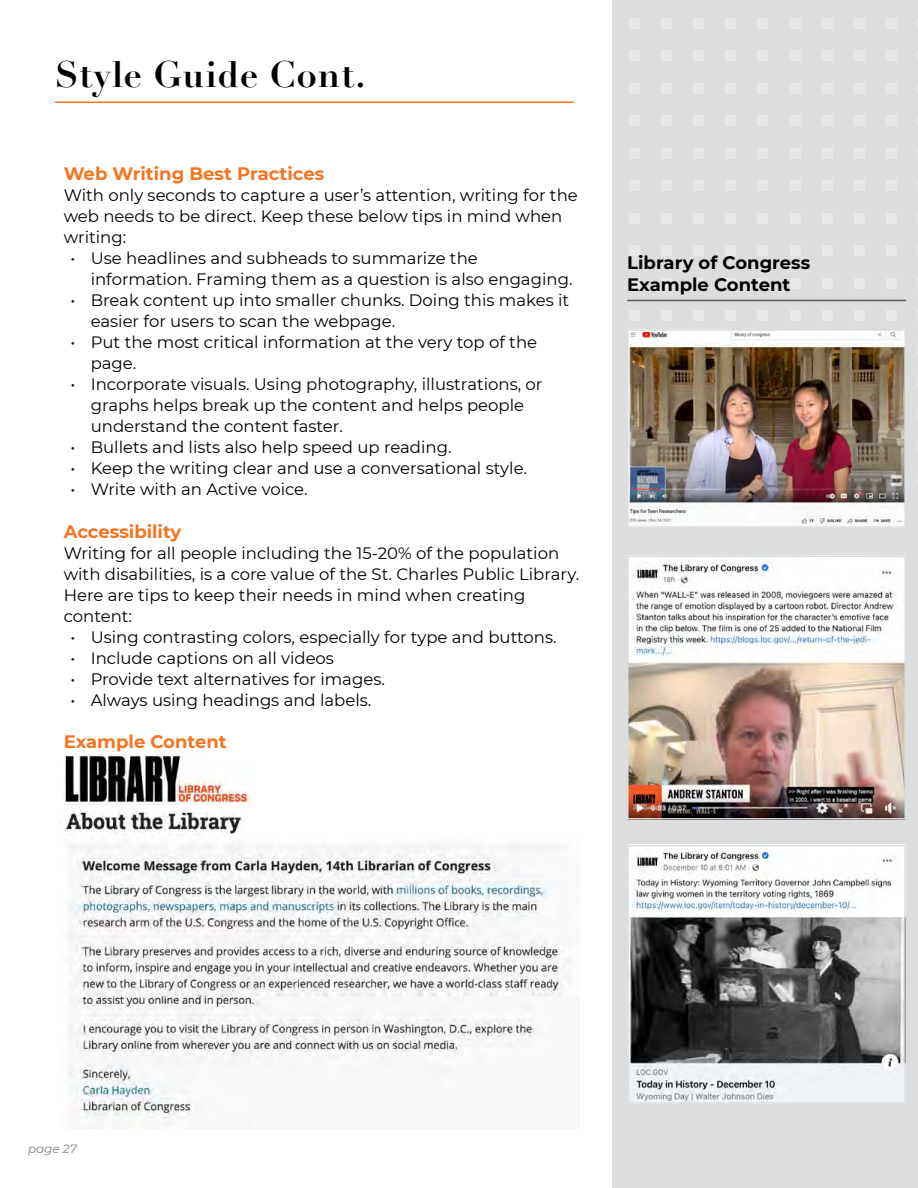
<style>
.page{position:relative;width:918px;height:1188px;background:#fff}
.page>*{position:absolute;margin:0;border:0;box-sizing:border-box;transform-origin:0 0}
.t1{font:700 36px "Didot";letter-spacing:.025em;color:#000}
.t2{font:700 18px "Montserrat";color:#f47521}
.t3{font:700 18px/21.6px "Montserrat";color:#000}
.t4{font:16.5px/21px "Montserrat";color:#000}
.t5{font:italic 12px "Montserrat";color:#808285}
</style>
<div class="page">
<div style="left:613px;top:0;width:305px;height:1187px;background:#dcddde"></div>
<div style="left:629px;top:18px;width:11px;height:11px;background:#e6e7e8"></div>
<div style="left:661px;top:18px;width:11px;height:11px;background:#e6e7e8"></div>
<div style="left:693px;top:18px;width:11px;height:11px;background:#e6e7e8"></div>
<div style="left:725px;top:18px;width:11px;height:11px;background:#e6e7e8"></div>
<div style="left:758px;top:18px;width:10px;height:11px;background:#e6e7e8"></div>
<div style="left:790px;top:18px;width:11px;height:11px;background:#e6e7e8"></div>
<div style="left:822px;top:18px;width:11px;height:11px;background:#e6e7e8"></div>
<div style="left:854px;top:18px;width:11px;height:11px;background:#e6e7e8"></div>
<div style="left:886px;top:18px;width:11px;height:11px;background:#e6e7e8"></div>
<div style="left:629px;top:51px;width:11px;height:10px;background:#e6e7e8"></div>
<div style="left:661px;top:51px;width:11px;height:10px;background:#e6e7e8"></div>
<div style="left:693px;top:51px;width:11px;height:10px;background:#e6e7e8"></div>
<div style="left:725px;top:51px;width:11px;height:10px;background:#e6e7e8"></div>
<div style="left:758px;top:51px;width:10px;height:10px;background:#e6e7e8"></div>
<div style="left:790px;top:51px;width:11px;height:10px;background:#e6e7e8"></div>
<div style="left:822px;top:51px;width:11px;height:10px;background:#e6e7e8"></div>
<div style="left:854px;top:51px;width:11px;height:10px;background:#e6e7e8"></div>
<div style="left:886px;top:51px;width:11px;height:10px;background:#e6e7e8"></div>
<div style="left:629px;top:83px;width:11px;height:11px;background:#e6e7e8"></div>
<div style="left:661px;top:83px;width:11px;height:11px;background:#e6e7e8"></div>
<div style="left:693px;top:83px;width:11px;height:11px;background:#e6e7e8"></div>
<div style="left:725px;top:83px;width:11px;height:11px;background:#e6e7e8"></div>
<div style="left:758px;top:83px;width:10px;height:11px;background:#e6e7e8"></div>
<div style="left:790px;top:83px;width:11px;height:11px;background:#e6e7e8"></div>
<div style="left:822px;top:83px;width:11px;height:11px;background:#e6e7e8"></div>
<div style="left:854px;top:83px;width:11px;height:11px;background:#e6e7e8"></div>
<div style="left:886px;top:83px;width:11px;height:11px;background:#e6e7e8"></div>
<div style="left:629px;top:115px;width:11px;height:11px;background:#e6e7e8"></div>
<div style="left:661px;top:115px;width:11px;height:11px;background:#e6e7e8"></div>
<div style="left:693px;top:115px;width:11px;height:11px;background:#e6e7e8"></div>
<div style="left:725px;top:115px;width:11px;height:11px;background:#e6e7e8"></div>
<div style="left:758px;top:115px;width:10px;height:11px;background:#e6e7e8"></div>
<div style="left:790px;top:115px;width:11px;height:11px;background:#e6e7e8"></div>
<div style="left:822px;top:115px;width:11px;height:11px;background:#e6e7e8"></div>
<div style="left:854px;top:115px;width:11px;height:11px;background:#e6e7e8"></div>
<div style="left:886px;top:115px;width:11px;height:11px;background:#e6e7e8"></div>
<div style="left:629px;top:148px;width:11px;height:11px;background:#e6e7e8"></div>
<div style="left:661px;top:148px;width:11px;height:11px;background:#e6e7e8"></div>
<div style="left:693px;top:148px;width:11px;height:11px;background:#e6e7e8"></div>
<div style="left:725px;top:148px;width:11px;height:11px;background:#e6e7e8"></div>
<div style="left:758px;top:148px;width:10px;height:11px;background:#e6e7e8"></div>
<div style="left:790px;top:148px;width:11px;height:11px;background:#e6e7e8"></div>
<div style="left:822px;top:148px;width:11px;height:11px;background:#e6e7e8"></div>
<div style="left:854px;top:148px;width:11px;height:11px;background:#e6e7e8"></div>
<div style="left:886px;top:148px;width:11px;height:11px;background:#e6e7e8"></div>
<div style="left:629px;top:180px;width:11px;height:11px;background:#e6e7e8"></div>
<div style="left:661px;top:180px;width:11px;height:11px;background:#e6e7e8"></div>
<div style="left:693px;top:180px;width:11px;height:11px;background:#e6e7e8"></div>
<div style="left:725px;top:180px;width:11px;height:11px;background:#e6e7e8"></div>
<div style="left:758px;top:180px;width:10px;height:11px;background:#e6e7e8"></div>
<div style="left:790px;top:180px;width:11px;height:11px;background:#e6e7e8"></div>
<div style="left:822px;top:180px;width:11px;height:11px;background:#e6e7e8"></div>
<div style="left:854px;top:180px;width:11px;height:11px;background:#e6e7e8"></div>
<div style="left:886px;top:180px;width:11px;height:11px;background:#e6e7e8"></div>
<div style="left:629px;top:213px;width:11px;height:11px;background:#e6e7e8"></div>
<div style="left:661px;top:213px;width:11px;height:11px;background:#e6e7e8"></div>
<div style="left:693px;top:213px;width:11px;height:11px;background:#e6e7e8"></div>
<div style="left:725px;top:213px;width:11px;height:11px;background:#e6e7e8"></div>
<div style="left:758px;top:213px;width:10px;height:11px;background:#e6e7e8"></div>
<div style="left:790px;top:213px;width:11px;height:11px;background:#e6e7e8"></div>
<div style="left:822px;top:213px;width:11px;height:11px;background:#e6e7e8"></div>
<div style="left:854px;top:213px;width:11px;height:11px;background:#e6e7e8"></div>
<div style="left:886px;top:213px;width:11px;height:11px;background:#e6e7e8"></div>
<div style="left:629px;top:245px;width:11px;height:11px;background:#e6e7e8"></div>
<div style="left:661px;top:245px;width:11px;height:11px;background:#e6e7e8"></div>
<div style="left:693px;top:245px;width:11px;height:11px;background:#e6e7e8"></div>
<div style="left:725px;top:245px;width:11px;height:11px;background:#e6e7e8"></div>
<div style="left:758px;top:245px;width:10px;height:11px;background:#e6e7e8"></div>
<div style="left:790px;top:245px;width:11px;height:11px;background:#e6e7e8"></div>
<div style="left:822px;top:245px;width:11px;height:11px;background:#e6e7e8"></div>
<div style="left:854px;top:245px;width:11px;height:11px;background:#e6e7e8"></div>
<div style="left:886px;top:245px;width:11px;height:11px;background:#e6e7e8"></div>
<div style="left:629px;top:278px;width:11px;height:11px;background:#e6e7e8"></div>
<div style="left:661px;top:278px;width:11px;height:11px;background:#e6e7e8"></div>
<div style="left:693px;top:278px;width:11px;height:11px;background:#e6e7e8"></div>
<div style="left:725px;top:278px;width:11px;height:11px;background:#e6e7e8"></div>
<div style="left:758px;top:278px;width:10px;height:11px;background:#e6e7e8"></div>
<div style="left:790px;top:278px;width:11px;height:11px;background:#e6e7e8"></div>
<div style="left:822px;top:278px;width:11px;height:11px;background:#e6e7e8"></div>
<div style="left:854px;top:278px;width:11px;height:11px;background:#e6e7e8"></div>
<div style="left:886px;top:278px;width:11px;height:11px;background:#e6e7e8"></div>
<div style="left:629px;top:310px;width:11px;height:11px;background:#e6e7e8"></div>
<div style="left:661px;top:310px;width:11px;height:11px;background:#e6e7e8"></div>
<div style="left:693px;top:310px;width:11px;height:11px;background:#e6e7e8"></div>
<div style="left:725px;top:310px;width:11px;height:11px;background:#e6e7e8"></div>
<div style="left:758px;top:310px;width:10px;height:11px;background:#e6e7e8"></div>
<div style="left:790px;top:310px;width:11px;height:11px;background:#e6e7e8"></div>
<div style="left:822px;top:310px;width:11px;height:11px;background:#e6e7e8"></div>
<div style="left:854px;top:310px;width:11px;height:11px;background:#e6e7e8"></div>
<div style="left:886px;top:310px;width:11px;height:11px;background:#e6e7e8"></div>
<img style="left:65px;top:807px;width:506px;height:322px">
<img style="left:65px;top:755px;width:187px;height:50px">
<img style="left:630px;top:559px;width:273px;height:258px">
<div style="left:627px;top:556px;width:279px;height:264px;border:2px solid #dcddde"></div>
<img style="left:630px;top:848px;width:273px;height:253px">
<div style="left:627px;top:845px;width:279px;height:259px;border:2px solid #dcddde"></div>
<img style="left:630px;top:332px;width:273px;height:193px">
<div style="left:627px;top:329px;width:279px;height:199px;border:2px solid #dcddde"></div>
<hr style="left:627px;top:300px;width:279px;height:1px;background:#58595b">
<hr style="left:55px;top:102px;width:518px;height:1px;background:#f47521">
<h1 class="t1" style="left:55px;top:51px;width:312px">Style Guide Cont.</h1>
<p class="t2" style="left:64px;top:161px;width:262px">Web Writing Best Practices</p>
<p class="t4" style="left:64px;top:184px;width:516px">With only seconds to capture a user’s attention, writing for the web needs to be direct. Keep these below tips in mind when writing:</p>
<p class="t4" style="left:91px;top:247px;width:483px;text-indent:-20px">• Use headlines and subheads to summarize the information. Framing them as a question is also engaging.</p>
<p class="t4" style="left:91px;top:289px;width:480px;text-indent:-20px">• Break content up into smaller chunks. Doing this makes it easier for users to scan the webpage.</p>
<p class="t4" style="left:91px;top:331px;width:448px;text-indent:-20px">• Put the most critical information at the very top of the page.</p>
<p class="t4" style="left:91px;top:373px;width:453px;text-indent:-20px">• Incorporate visuals. Using photography, illustrations, or graphs helps break up the content and helps people understand the content faster.</p>
<p class="t4" style="left:70px;top:436px;width:383px">• Bullets and lists also help speed up reading.</p>
<p class="t4" style="left:70px;top:457px;width:458px">• Keep the writing clear and use a conversational style.</p>
<p class="t4" style="left:70px;top:478px;width:239px">• Write with an Active voice.</p>
<p class="t2" style="left:64px;top:518px;width:119px">Accessibility</p>
<p class="t4" style="left:64px;top:542px;width:517px">Writing for all people including the 15-20% of the population with disabilities, is a core value of the St. Charles Public Library.<br>Here are tips to keep their needs in mind when creating content:</p>
<p class="t4" style="left:70px;top:626px;width:488px">• Using contrasting colors, especially for type and buttons.</p>
<p class="t4" style="left:70px;top:647px;width:265px">• Include captions on all videos</p>
<p class="t4" style="left:70px;top:668px;width:316px">• Provide text alternatives for images.</p>
<p class="t4" style="left:70px;top:689px;width:303px">• Always using headings and labels.</p>
<p class="t2" style="left:64px;top:729px;width:164px">Example Content</p>
<p class="t3" style="left:627px;top:251px;width:185px">Library of Congress<br>Example Content</p>
<p class="t5" style="left:28px;top:1140px;width:50px">page 27</p>
</div>
